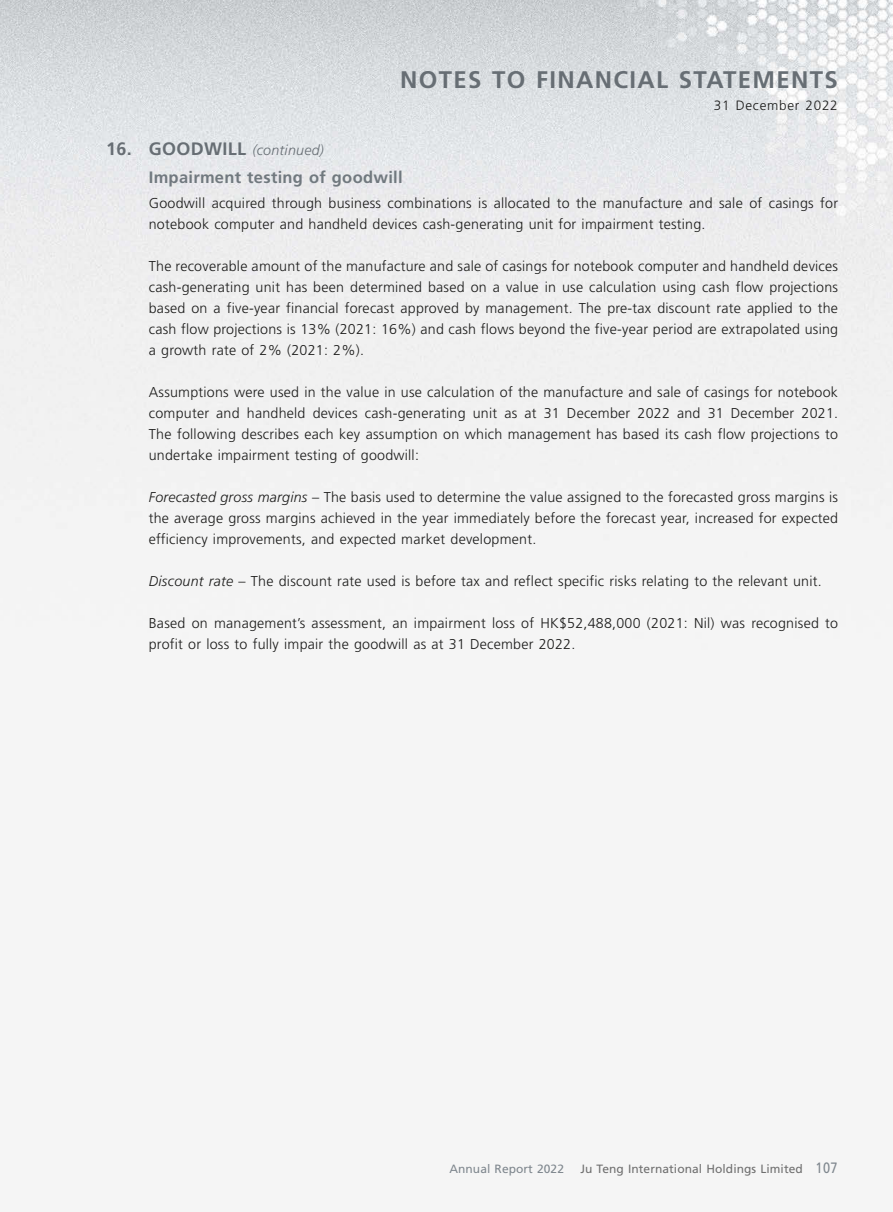
<style>
.page{position:relative;width:893px;height:1212px;background:#fff}
.page>*{position:absolute;margin:0;border:0;box-sizing:border-box;transform-origin:0 0}
.t1{font:700 24px "Frutiger LT Std";letter-spacing:.055em;color:#676e74}
.t2{font:700 18px "Frutiger LT Std";letter-spacing:.015em;color:#676e74}
.t3{font:700 16.5px "Frutiger LT Std";letter-spacing:.015em;color:#71797f}
.t4{font:300 14.25px/21px "Frutiger LT Std";letter-spacing:.015em;color:#1c1c1b;text-align:justify}
.t5{font:300 13.5px "Frutiger LT Std";letter-spacing:.055em;color:#1c1c1b}
.t6{font:12px "Frutiger LT Std";letter-spacing:.005em;color:#6f6f6f}
.t7{font:12px "Frutiger LT Std";letter-spacing:.005em;color:#7f878e}
.s1{font-weight:300;font-style:italic;font-size:14.25px}
.s2{font-style:italic}
.s3{font-size:15px;color:#7f878e}
</style>
<div class="page">
<img style="left:0;top:0;width:893px;height:650px">
<h1 class="t1" style="left:400px;top:66px;width:439px">NOTES TO FINANCIAL STATEMENTS</h1>
<p class="t5" style="left:714px;top:98px;width:125px">31 December 2022</p>
<p class="t2" style="left:106px;top:138px;width:219px">16. GOODWILL <span class="s1">(continued)</span></p>
<p class="t3" style="left:149px;top:167px;width:255px">Impairment testing of goodwill</p>
<p class="t4" style="left:149px;top:193px;width:691px">Goodwill acquired through business combinations is allocated to the manufacture and sale of casings for notebook computer and handheld devices cash-generating unit for impairment testing.</p>
<p class="t4" style="left:149px;top:256px;width:691px">The recoverable amount of the manufacture and sale of casings for notebook computer and handheld devices cash-generating unit has been determined based on a value in use calculation using cash flow projections based on a five-year financial forecast approved by management. The pre-tax discount rate applied to the cash flow projections is 13% (2021: 16%) and cash flows beyond the five-year period are extrapolated using a growth rate of 2% (2021: 2%).</p>
<p class="t4" style="left:149px;top:382px;width:691px">Assumptions were used in the value in use calculation of the manufacture and sale of casings for notebook computer and handheld devices cash-generating unit as at 31 December 2022 and 31 December 2021.<br>The following describes each key assumption on which management has based its cash flow projections to undertake impairment testing of goodwill:</p>
<p class="t4" style="left:149px;top:487px;width:691px"><span class="s2">Forecasted gross margins</span> – The basis used to determine the value assigned to the forecasted gross margins is the average gross margins achieved in the year immediately before the forecast year, increased for expected efficiency improvements, and expected market development.</p>
<p class="t4" style="left:149px;top:571px;width:674px"><span class="s2">Discount rate</span> – The discount rate used is before tax and reflect specific risks relating to the relevant unit.</p>
<p class="t4" style="left:149px;top:613px;width:691px">Based on management’s assessment, an impairment loss of HK$52,488,000 (2021: Nil) was recognised to profit or loss to fully impair the goodwill as at 31 December 2022.</p>
<p class="t7" style="left:449px;top:1162px;width:116px">Annual Report 2022</p>
<p class="t6" style="left:580px;top:1162px;width:259px">Ju Teng International Holdings Limited <span class="s3">107</span></p>
</div>
